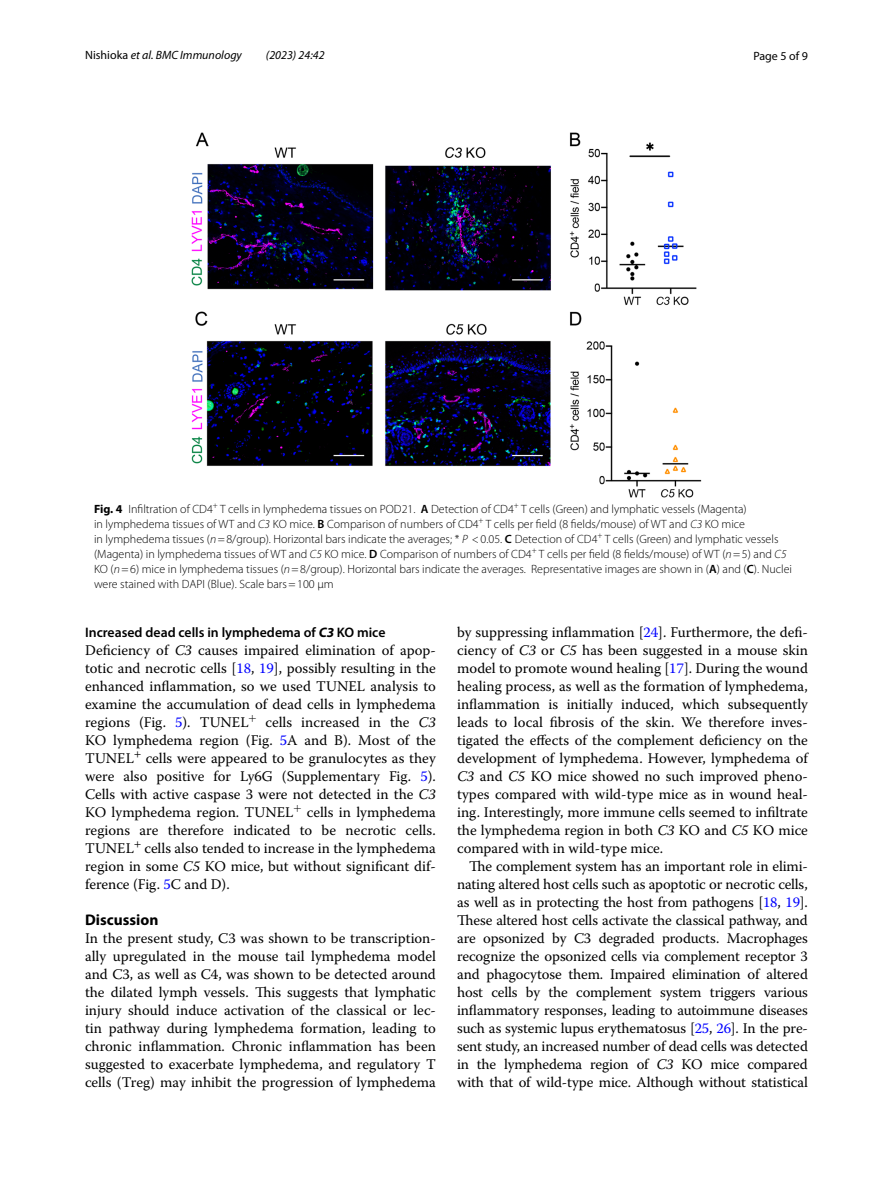
<style>
.page{position:relative;width:893px;height:1187px;background:#fff}
.page>*{position:absolute;margin:0;border:0;box-sizing:border-box;transform-origin:0 0}
.t1{font:700 15.45px "Myriad Pro";color:#000}
.t2{font:14.7px/18px "Warnock Pro";color:#000;text-align:justify}
.t3{font:600 13.8px "Myriad Pro";color:#000}
.t4{font:300 12px/15px "Myriad Pro";color:#000}
.t5{font:italic 12px "Myriad Pro";color:#000}
.t6{font:12px "Myriad Pro";color:#000}
.s1{font-style:normal}
.s2{font-weight:700}
.s3{font-weight:600}
.s4{font-style:italic}
.s5{font-weight:700;font-style:italic}
.s6{color:#00f}
</style>
<div class="page">
<img style="left:191px;top:133px;width:511px;height:365px">
<p class="t5" style="left:85px;top:48px;width:158px"><span class="s1">Nishioka</span> et al. BMC Immunology</p>
<p class="t5" style="left:266px;top:48px;width:60px">(2023) 24:42</p>
<p class="t6" style="left:753px;top:48px;width:56px">Page 5 of 9</p>
<p class="t4" style="left:94px;top:501px;width:699px"><span class="s2">Fig. 4</span> Infiltration of -CD4<sup>+</sup> T cells in lymphedema tissues on POD21. <span class="s3">A</span> Detection of -CD4<sup>+</sup> T cells (Green) and lymphatic vessels (Magenta)<br>in lymphedema tissues of WT and <span class="s4">C3</span> KO mice. <span class="s3">B</span> Comparison of numbers of -CD4<sup>+</sup> T cells per field (8 fields/mouse) of WT and <span class="s4">C3</span> KO mice<br>in lymphedema tissues (<span class="s4">n</span>=8/group). Horizontal bars indicate the averages; * <span class="s4">P</span> &lt;0.05. <span class="s3">C</span> Detection of -CD4<sup>+</sup> T cells (Green) and lymphatic vessels (Magenta) in lymphedema tissues of WT and <span class="s4">C5</span> KO mice. <span class="s3">D</span> Comparison of numbers of -CD4<sup>+</sup> T cells per field (8 fields/mouse) of WT (<span class="s4">n</span>=5) and <span class="s4">C5<br></span>KO (<span class="s4">n</span>=6) mice in lymphedema tissues (<span class="s4">n</span>=8/group). Horizontal bars indicate the averages. Representative images are shown in (<span class="s3">A</span>) and (<span class="s3">C</span>). Nuclei were stained with DAPI (Blue). Scale bars=100 μm</p>
<p class="t3" style="left:85px;top:623px;width:302px">Increased dead cells in lymphedema of <span class="s5">C3</span> KO mice</p>
<p class="t2" style="left:85px;top:640px;width:352px">Deficiency of <span class="s4">C3</span> causes impaired elimination of apop&shy;totic and necrotic cells [<span class="s6">18</span>, <span class="s6">19</span>], possibly resulting in the enhanced inflammation, so we used TUNEL analysis to examine the accumulation of dead cells in lymphedema regions (Fig. <span class="s6">5</span>). TUNEL<sup>+</sup> cells increased in the <span class="s4">C3<br></span>KO lymphedema region (Fig. <span class="s6">5</span>A and B). Most of the TUNEL<sup>+</sup> cells were appeared to be granulocytes as they were also positive for Ly6G (Supplementary Fig. <span class="s6">5</span>).<br>Cells with active caspase 3 were not detected in the <span class="s4">C3<br></span>KO lymphedema region. TUNEL<sup>+</sup> cells in lymphedema regions are therefore indicated to be necrotic cells.<br>TUNEL<sup>+</sup> cells also tended to increase in the lymphedema region in some <span class="s4">C5</span> KO mice, but without significant dif&shy;ference (Fig. <span class="s6">5</span>C and D).</p>
<p class="t1" style="left:85px;top:909px;width:75px">Discussion</p>
<p class="t2" style="left:85px;top:928px;width:352px">In the present study, C3 was shown to be transcription&shy;ally upregulated in the mouse tail lymphedema model and C3, as well as C4, was shown to be detected around the dilated lymph vessels. This suggests that lymphatic injury should induce activation of the classical or lec&shy;tin pathway during lymphedema formation, leading to chronic inflammation. Chronic inflammation has been suggested to exacerbate lymphedema, and regulatory T cells (Treg) may inhibit the progression of lymphedema</p>
<p class="t2" style="left:457px;top:622px;width:352px">by suppressing inflammation [<span class="s6">24</span>]. Furthermore, the defi&shy;ciency of <span class="s4">C3</span> or <span class="s4">C5</span> has been suggested in a mouse skin model to promote wound healing [<span class="s6">17</span>]. During the wound healing process, as well as the formation of lymphedema, inflammation is initially induced, which subsequently leads to local fibrosis of the skin. We therefore inves&shy;tigated the effects of the complement deficiency on the development of lymphedema. However, lymphedema of <span class="s4">C3</span> and <span class="s4">C5</span> KO mice showed no such improved pheno&shy;types compared with wild-type mice as in wound heal&shy;ing. Interestingly, more immune cells seemed to infiltrate the lymphedema region in both <span class="s4">C3</span> KO and <span class="s4">C5</span> KO mice compared with in wild-type mice.</p>
<p class="t2" style="left:457px;top:856px;width:352px;text-indent:12px">The complement system has an important role in elimi&shy;nating altered host cells such as apoptotic or necrotic cells, as well as in protecting the host from pathogens [<span class="s6">18</span>, <span class="s6">19</span>].<br>These altered host cells activate the classical pathway, and are opsonized by C3 degraded products. Macrophages recognize the opsonized cells via complement receptor 3 and phagocytose them. Impaired elimination of altered host cells by the complement system triggers various inflammatory responses, leading to autoimmune diseases such as systemic lupus erythematosus [<span class="s6">25</span>, <span class="s6">26</span>]. In the pre&shy;sent study, an increased number of dead cells was detected in the lymphedema region of <span class="s4">C3</span> KO mice compared with that of wild-type mice. Although without statistical</p>
</div>
